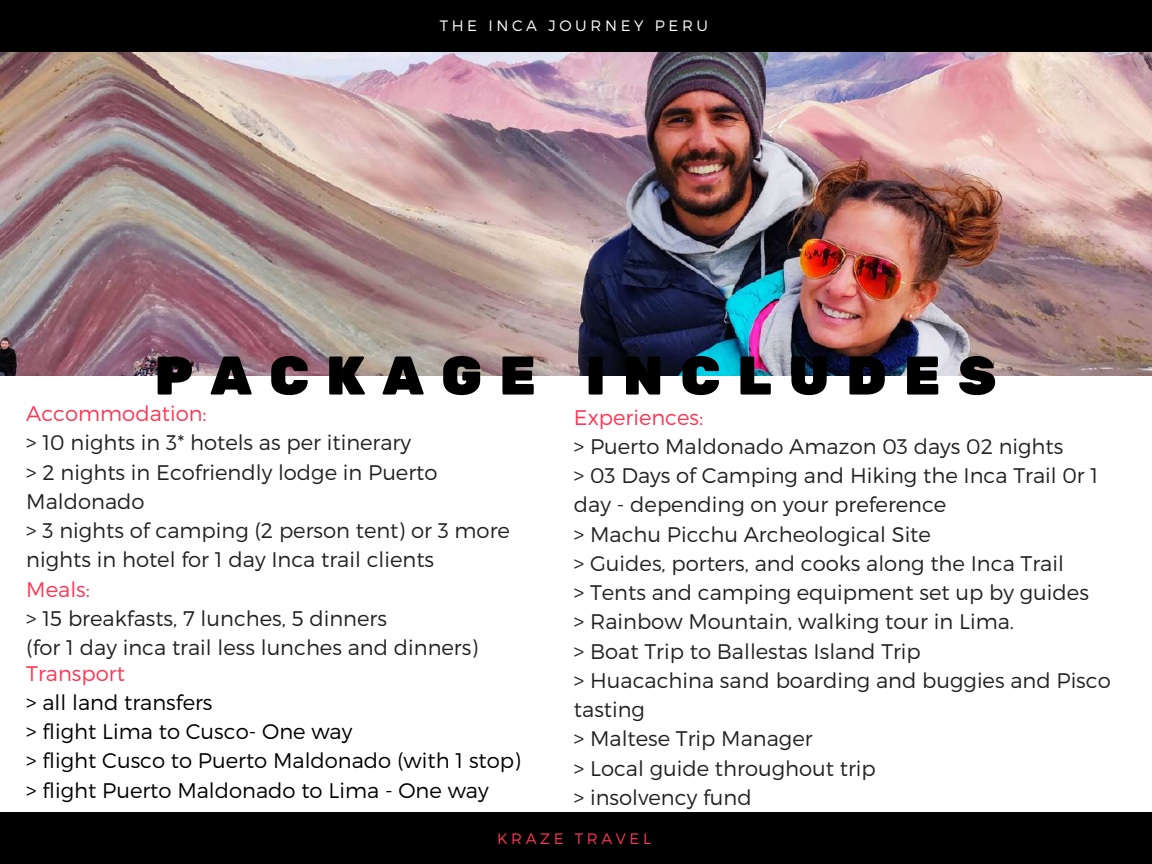
<style>
.page{position:relative;width:1152px;height:864px;background:#fff}
.page>*{position:absolute;margin:0;border:0;box-sizing:border-box;transform-origin:0 0}
.t1{font:54.3px "Rubik One";letter-spacing:.3em;color:#000}
.t2{font:300 21.15px/29.2px "Montserrat";color:#222}
.t3{font:300 21.15px/29.2px "Montserrat";color:#000}
.t4{font:300 21.15px "Montserrat";color:#ff3656}
.t5{font:300 15.15px "Montserrat";letter-spacing:.24em;color:#fff}
.t6{font:300 15.15px "Montserrat";letter-spacing:.24em;color:#ff3656}
</style>
<div class="page">
<img style="left:0;top:52px;width:1152px;height:323px">
<div style="left:0;top:0;width:1152px;height:52px;background:#000"></div>
<div style="left:0;top:813px;width:1152px;height:51px;background:#000"></div>
<p class="t5" style="left:440px;top:16px;width:270px">THE INCA JOURNEY PERU</p>
<h1 class="t1" style="left:154px;top:344px;width:844px">PACKAGE INCLUDES</h1>
<p class="t4" style="left:26px;top:400px;width:182px">Accommodation:</p>
<p class="t2" style="left:26px;top:427px;width:485px">&gt; 10 nights in 3* hotels as per itinerary<br>&gt; 2 nights in Ecofriendly lodge in Puerto Maldonado<br>&gt; 3 nights of camping (2 person tent) or 3 more nights in hotel for 1 day Inca trail clients</p>
<p class="t4" style="left:26px;top:576px;width:65px">Meals:</p>
<p class="t2" style="left:26px;top:603px;width:453px">&gt; 15 breakfasts, 7 lunches, 5 dinners<br>(for 1 day inca trail less lunches and dinners)</p>
<p class="t4" style="left:26px;top:659px;width:100px">Transport</p>
<p class="t3" style="left:26px;top:687px;width:496px">&gt; all land transfers<br>&gt; flight Lima to Cusco- One way<br>&gt; flight Cusco to Puerto Maldonado (with 1 stop) &gt; flight Puerto Maldonado to Lima - One way</p>
<p class="t4" style="left:574px;top:403px;width:131px">Experiences:</p>
<p class="t2" style="left:574px;top:431px;width:538px">&gt; Puerto Maldonado Amazon 03 days 02 nights<br>&gt; 03 Days of Camping and Hiking the Inca Trail 0r 1 day - depending on your preference<br>&gt; Machu Picchu Archeological Site<br>&gt; Guides, porters, and cooks along the Inca Trail<br>&gt; Tents and camping equipment set up by guides<br>&gt; Rainbow Mountain, walking tour in Lima.<br>&gt; Boat Trip to Ballestas Island Trip<br>&gt; Huacachina sand boarding and buggies and Pisco tasting<br>&gt; Maltese Trip Manager<br>&gt; Local guide throughout trip<br>&gt; insolvency fund</p>
<p class="t6" style="left:497px;top:829px;width:155px">KRAZE TRAVEL</p>
</div>
